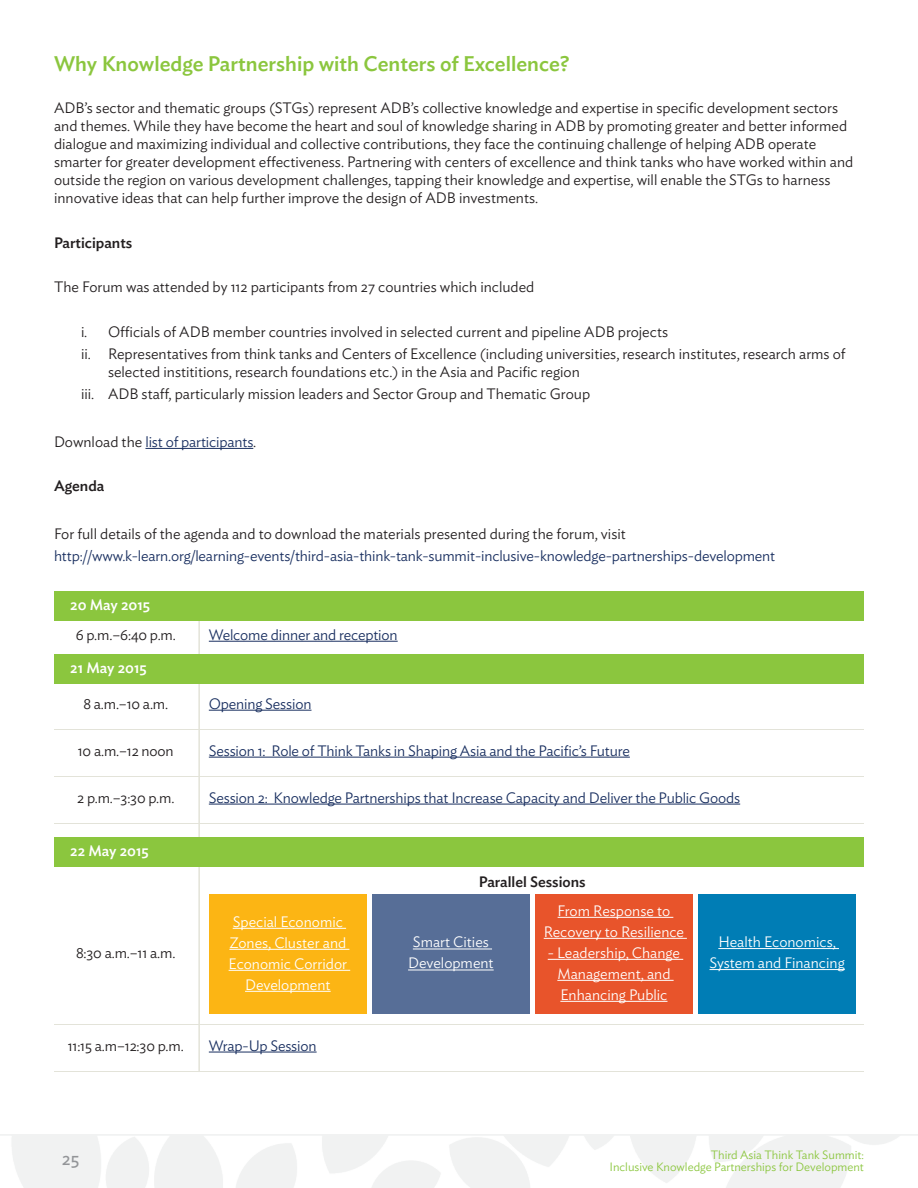
<style>
.page{position:relative;width:918px;height:1188px;background:#fff}
.page>*{position:absolute;margin:0;border:0;box-sizing:border-box;transform-origin:0 0}
.t1{font:500 21px "Ideal Sans";color:#8bc63e}
.t2{font:18px "Ideal Sans";color:#939598}
.KPW_bullets{font:300 15px/18px "Ideal Sans";color:#231f20}
.KPW_bullets-2{font:300 15px "Ideal Sans";letter-spacing:-.01em;color:#192f60}
.t3{font:300 15px/21px "Ideal Sans";color:#fff;text-align:center}
.KPW_bullets-3{font:500 15px "Ideal Sans";color:#231f20}
.t4{font:500 15px "Ideal Sans";color:#fff}
.t5{font:300 12px/12px "Ideal Sans";color:#8bc63e;text-align:right}
.s1{color:#231f20}
</style>
<div class="page">
<hr style="left:145px;top:448px;width:108px;height:1px;background:#192f60">
<hr style="left:198px;top:597px;width:2px;height:475px;background:#e3e3d9">
<hr style="left:209px;top:641px;width:189px;height:1px;background:#192f60">
<hr style="left:209px;top:710px;width:102px;height:1px;background:#192f60">
<hr style="left:209px;top:757px;width:421px;height:1px;background:#192f60">
<hr style="left:209px;top:1052px;width:108px;height:1px;background:#192f60">
<hr style="left:209px;top:804px;width:531px;height:1px;background:#192f60">
<hr style="left:54px;top:729px;width:810px;height:1px;background:#e3e3d9">
<hr style="left:54px;top:1024px;width:810px;height:1px;background:#e3e3d9">
<hr style="left:54px;top:1071px;width:810px;height:1px;background:#e3e3d9">
<hr style="left:54px;top:776px;width:810px;height:1px;background:#e3e3d9">
<hr style="left:54px;top:823px;width:810px;height:1px;background:#e3e3d9">
<div style="left:54px;top:591px;width:810px;height:30px;background:#8bc63e"></div>
<div style="left:54px;top:838px;width:810px;height:29px;background:#8bc63e"></div>
<div style="left:54px;top:654px;width:810px;height:29px;background:#8bc63e"></div>
<div style="left:209px;top:894px;width:158px;height:120px;background:#fcb514"></div>
<div style="left:372px;top:895px;width:158px;height:119px;background:#576e97"></div>
<div style="left:535px;top:895px;width:158px;height:119px;background:#e8542b"></div>
<div style="left:698px;top:894px;width:158px;height:120px;background:#007db5"></div>
<hr style="left:233px;top:928px;width:113px;height:1px;background:#fff">
<hr style="left:229px;top:949px;width:120px;height:1px;background:#fff">
<hr style="left:229px;top:970px;width:121px;height:1px;background:#fff">
<hr style="left:245px;top:991px;width:86px;height:1px;background:#fff">
<hr style="left:413px;top:949px;width:79px;height:1px;background:#fff">
<hr style="left:408px;top:970px;width:86px;height:1px;background:#fff">
<hr style="left:558px;top:917px;width:115px;height:1px;background:#fff">
<hr style="left:544px;top:938px;width:143px;height:1px;background:#fff">
<hr style="left:548px;top:959px;width:135px;height:1px;background:#fff">
<hr style="left:557px;top:980px;width:117px;height:1px;background:#fff">
<hr style="left:560px;top:1001px;width:108px;height:1px;background:#fff">
<hr style="left:718px;top:948px;width:121px;height:1px;background:#fff">
<hr style="left:710px;top:969px;width:135px;height:1px;background:#fff">
<p class="t1" style="left:54px;top:48px;width:517px">Why Knowledge Partnership with Centers of Excellence?</p>
<p class="KPW_bullets" style="left:54px;top:98px;width:801px">ADB’s sector and thematic groups (STGs) represent ADB’s collective knowledge and expertise in specific development sectors and themes. While they have become the heart and soul of knowledge sharing in ADB by promoting greater and better informed dialogue and maximizing individual and collective contributions, they face the continuing challenge of helping ADB operate smarter for greater development effectiveness. Partnering with centers of excellence and think tanks who have worked within and outside the region on various development challenges, tapping their knowledge and expertise, will enable the STGs to harness innovative ideas that can help further improve the design of ADB investments.</p>
<p class="KPW_bullets-3" style="left:54px;top:231px;width:80px">Participants</p>
<p class="KPW_bullets" style="left:54px;top:277px;width:482px">The Forum was attended by 112 participants from 27 countries which included</p>
<p class="KPW_bullets" style="left:81px;top:321px;width:589px">i. Officials of ADB member countries involved in selected current and pipeline ADB projects</p>
<p class="KPW_bullets" style="left:108px;top:344px;width:739px;text-indent:-27px">ii. Representatives from think tanks and Centers of Excellence (including universities, research institutes, research arms of selected instititions, research foundations etc.) in the Asia and Pacific region</p>
<p class="KPW_bullets" style="left:81px;top:384px;width:511px">iii. ADB staff, particularly mission leaders and Sector Group and Thematic Group</p>
<p class="KPW_bullets-2" style="left:54px;top:430px;width:204px"><span class="s1">Download the</span> list of participants<span class="s1">.</span></p>
<p class="KPW_bullets-3" style="left:54px;top:475px;width:52px">Agenda</p>
<p class="KPW_bullets" style="left:54px;top:523px;width:573px">For full details of the agenda and to download the materials presented during the forum, visit</p>
<p class="KPW_bullets-2" style="left:54px;top:544px;width:723px">http://www.k-learn.org/learning-events/third-asia-think-tank-summit-inclusive-knowledge-partnerships-development</p>
<p class="t4" style="left:70px;top:593px;width:81px">20 May 2015</p>
<p class="KPW_bullets" style="left:76px;top:624px;width:102px">6 p.m.–6:40 p.m.</p>
<p class="t4" style="left:70px;top:656px;width:78px">21 May 2015</p>
<p class="KPW_bullets" style="left:83px;top:693px;width:86px">8 a.m.–10 a.m.</p>
<p class="KPW_bullets" style="left:78px;top:740px;width:97px">10 a.m.–12 noon</p>
<p class="KPW_bullets" style="left:77px;top:787px;width:99px">2 p.m.–3:30 p.m.</p>
<p class="t4" style="left:70px;top:840px;width:80px">22 May 2015</p>
<p class="KPW_bullets" style="left:76px;top:943px;width:101px">8:30 a.m.–11 a.m.</p>
<p class="KPW_bullets" style="left:68px;top:1035px;width:117px">11:15 a.m–12:30 p.m.</p>
<p class="KPW_bullets-2" style="left:209px;top:623px;width:190px">Welcome dinner and reception</p>
<p class="KPW_bullets-2" style="left:209px;top:692px;width:104px">Opening Session</p>
<p class="KPW_bullets-2" style="left:209px;top:739px;width:423px">Session 1: Role of Think Tanks in Shaping Asia and the Pacific’s Future</p>
<p class="KPW_bullets-2" style="left:209px;top:786px;width:533px">Session 2: Knowledge Partnerships that Increase Capacity and Deliver the Public Goods</p>
<p class="t3" style="left:229px;top:910px;width:120px">Special Economic<br>Zones, Cluster and<br>Economic Corridor<br>Development</p>
<p class="KPW_bullets-2" style="left:209px;top:1034px;width:109px">Wrap-Up Session</p>
<p class="KPW_bullets-3" style="left:479px;top:870px;width:108px">Parallel Sessions</p>
<p class="t3" style="left:408px;top:930px;width:87px">Smart Cities<br>Development</p>
<p class="t3" style="left:544px;top:899px;width:142px">From Response to<br>Recovery to Resilience</p>
<p class="t3" style="left:548px;top:941px;width:134px">- Leadership, Change<br>Management, and<br>Enhancing Public</p>
<p class="t3" style="left:710px;top:930px;width:137px">Health Economics,<br>System and Financing</p>
<p class="t2" style="left:62px;top:1145px;width:19px">25</p>
<p class="t5" style="left:610px;top:1148px;width:256px">Third Asia Think Tank Summit:<br>Inclusive Knowledge Partnerships for Development</p>
</div>
